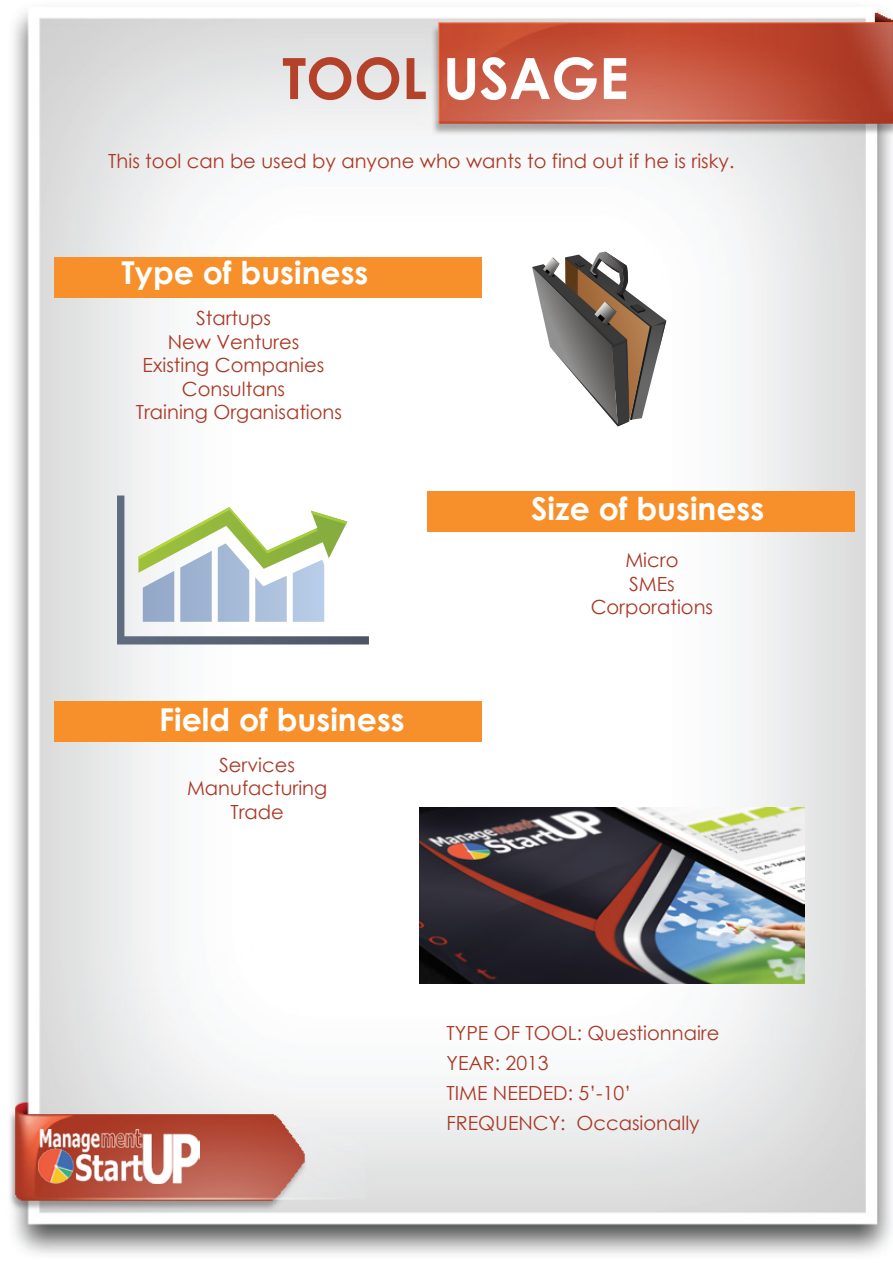
<style>
.page{position:relative;width:893px;height:1263px;background:#fff}
.page>*{position:absolute;margin:0;border:0;box-sizing:border-box;transform-origin:0 0}
.t1{font:700 57px "Century Gothic";color:#fff}
.t2{font:700 31.5px "Century Gothic";color:#fff}
.t3{font:19.5px/23.4px "Century Gothic";color:#aa3825;text-align:center}
.s1{color:#b4412a}
</style>
<div class="page">
<img style="left:10px;top:9px;width:883px;height:1246px">
<img style="left:39px;top:1129px;width:161px;height:55px">
<svg style="left:117px;top:495px;width:252px;height:149px"></svg>
<svg style="left:532px;top:251px;width:134px;height:175px"></svg>
<div style="left:54px;top:701px;width:428px;height:41px;background:#f7902a"></div>
<div style="left:427px;top:491px;width:428px;height:41px;background:#f7902a"></div>
<div style="left:54px;top:257px;width:428px;height:40px;background:#f7902a"></div>
<img style="left:419px;top:807px;width:386px;height:177px">
<h1 class="t1" style="left:282px;top:35px;width:348px"><span class="s1">TOOL</span> USAGE</h1>
<p class="t3" style="left:108px;top:149px;width:628px">This tool can be used by anyone who wants to find out if he is risky.</p>
<h2 class="t2" style="left:122px;top:249px;width:248px">Type of business</h2>
<p class="t3" style="left:136px;top:306px;width:208px">Startups<br>New Ventures<br>Existing Companies<br>Consultans<br>Training Organisations</p>
<h2 class="t2" style="left:159px;top:695px;width:247px">Field of business</h2>
<p class="t3" style="left:187px;top:753px;width:142px">Services<br>Manufacturing<br>Trade</p>
<h2 class="t2" style="left:531px;top:484px;width:235px">Size of business</h2>
<p class="t3" style="left:591px;top:548px;width:124px">Micro<br>SMEs<br>Corporations</p>
<p class="t3" style="left:446px;top:1017px;width:274px;line-height:30px;text-align:left">TYPE OF TOOL: Questionnaire<br>YEAR: 2013<br>TIME NEEDED: 5’-10’<br>FREQUENCY: Occasionally</p>
</div>
